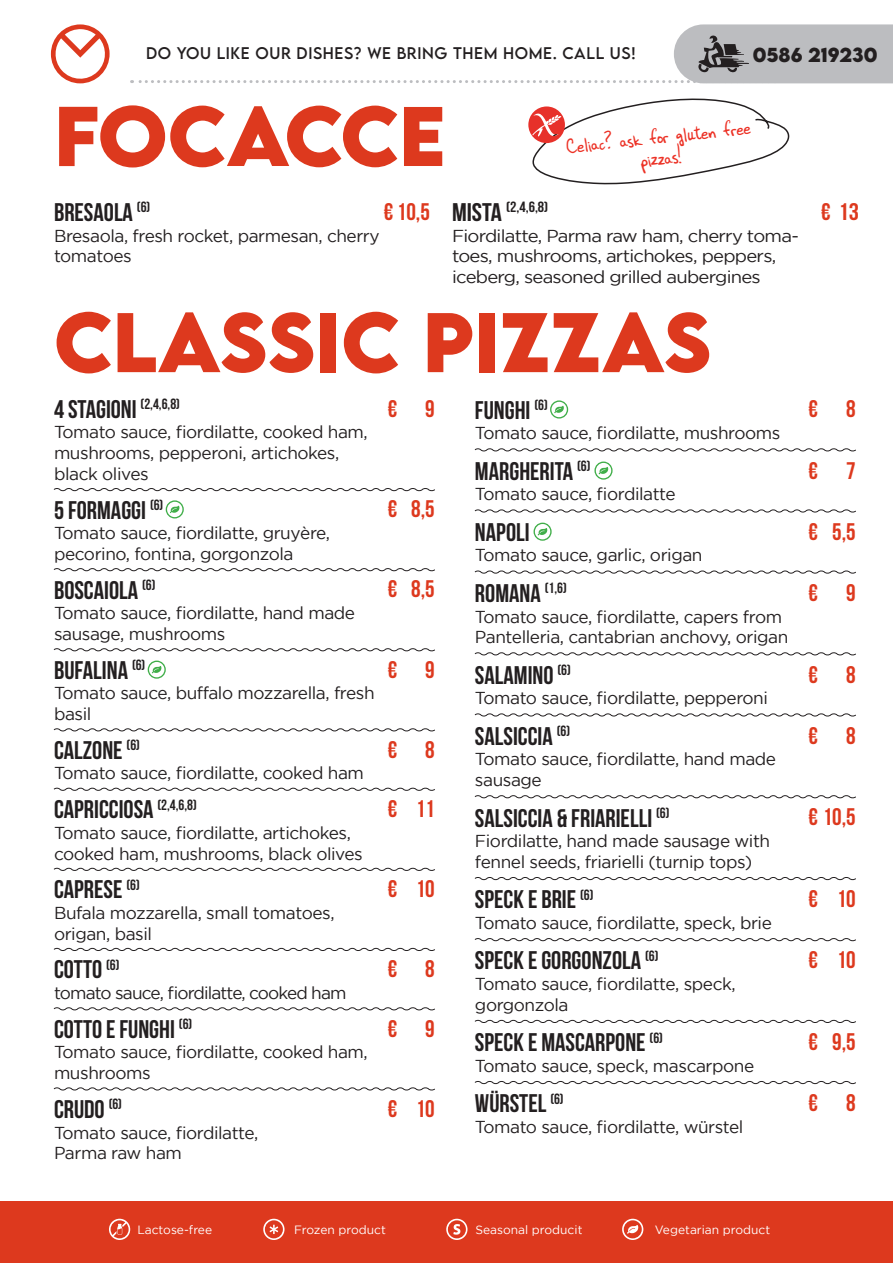
<style>
.page{position:relative;width:893px;height:1263px;background:#fff}
.page>*{position:absolute;margin:0;border:0;box-sizing:border-box;transform-origin:0 0}
.t1{font:700 75px "LEMONMILK";color:#dd391e}
.t2{font:700 25.5px "Bebas Neue";color:#231f20}
.t3{font:700 24px "Bebas Neue";color:#dd391e}
.t4{font:22.8px "GFY Palmer W00";color:#ec3125}
.t5{font:700 18px "LEMONMILK";color:#231f20}
.t6{font:17.25px/20.7px "Gotham";letter-spacing:-.025em;color:#231f20}
.t7{font:17.25px/20.7px "Gotham";letter-spacing:-.025em;color:#231f20;scale:1.07 1}
.t8{font:17.25px "Gotham";letter-spacing:-.05em;color:#231f20}
.t9{font:15px "LEMONMILK";letter-spacing:.04em;color:#231f20}
.t10{font:700 14.85px "Bebas Neue";color:#231f20;scale:1.07 1}
.t11{font:12px "Gotham";color:#fff}
.s1{font-size:25.5px}
</style>
<div class="page">
<svg style="left:132px;top:24px;width:761px;height:59px"></svg>
<svg style="left:51px;top:24px;width:59px;height:60px"></svg>
<div style="left:0;top:1201px;width:893px;height:62px;background:#dd391e"></div>
<svg style="left:109px;top:1219px;width:21px;height:21px"></svg>
<svg style="left:263px;top:1219px;width:22px;height:21px"></svg>
<svg style="left:622px;top:1219px;width:21px;height:21px"></svg>
<svg style="left:446px;top:1219px;width:21px;height:21px"></svg>
<svg style="left:53px;top:488px;width:382px;height:4px"></svg>
<svg style="left:53px;top:568px;width:382px;height:4px"></svg>
<svg style="left:53px;top:648px;width:382px;height:4px"></svg>
<svg style="left:53px;top:728px;width:382px;height:4px"></svg>
<svg style="left:53px;top:787px;width:382px;height:4px"></svg>
<svg style="left:53px;top:867px;width:382px;height:4px"></svg>
<svg style="left:53px;top:947px;width:382px;height:4px"></svg>
<svg style="left:53px;top:1007px;width:382px;height:4px"></svg>
<svg style="left:53px;top:1087px;width:382px;height:4px"></svg>
<svg style="left:166px;top:500px;width:18px;height:18px"></svg>
<svg style="left:148px;top:661px;width:18px;height:18px"></svg>
<svg style="left:474px;top:448px;width:382px;height:4px"></svg>
<svg style="left:474px;top:509px;width:382px;height:4px"></svg>
<svg style="left:474px;top:570px;width:382px;height:4px"></svg>
<svg style="left:474px;top:652px;width:382px;height:4px"></svg>
<svg style="left:474px;top:713px;width:382px;height:4px"></svg>
<svg style="left:474px;top:795px;width:382px;height:4px"></svg>
<svg style="left:474px;top:877px;width:382px;height:4px"></svg>
<svg style="left:474px;top:938px;width:382px;height:4px"></svg>
<svg style="left:474px;top:1019px;width:382px;height:4px"></svg>
<svg style="left:474px;top:1081px;width:382px;height:4px"></svg>
<svg style="left:550px;top:400px;width:18px;height:18px"></svg>
<svg style="left:594px;top:461px;width:19px;height:19px"></svg>
<svg style="left:533px;top:523px;width:19px;height:18px"></svg>
<svg style="left:528px;top:98px;width:262px;height:87px"></svg>
<p class="t9" style="left:146px;top:43px;width:491px">DO YOU LIKE OUR DISHES? WE BRING THEM HOME. CALL US!</p>
<p class="t5" style="left:753px;top:43px;width:126px">0586 219230</p>
<p class="t1" style="left:54px;top:85px;width:393px">FOCACC E</p>
<p class="t2" style="left:54px;top:198px;width:98px">BRESAOLA <sup>(6)</sup></p>
<p class="t6" style="left:54px;top:225px;width:327px">Bresaola, fresh rocket, parmesan, cherry tomatoes</p>
<p class="t4" style="left:565px;top:132px;width:187px;rotate:-6deg">Celiac? ask for gluten free</p>
<p class="t4" style="left:639px;top:146px;width:43px;rotate:-6deg">pizzas!</p>
<p class="t3" style="left:384px;top:198px;width:48px">€ 10,5</p>
<p class="t10" style="left:452px;top:199px;width:91px"><span class="s1">MISTA</span> (2,4,6,8)</p>
<p class="t7" style="left:452px;top:225px;width:326px">Fiordilatte, Parma raw ham, cherry toma&shy;toes, mushrooms, artichokes, peppers, iceberg, seasoned grilled aubergines</p>
<p class="t1" style="left:54px;top:291px;width:655px">CLASSIC PIZZAS</p>
<p class="t2" style="left:54px;top:395px;width:127px">4 STAGIONI <sup>(2,4,6,8)</sup></p>
<p class="t6" style="left:54px;top:422px;width:315px">Tomato sauce, fiordilatte, cooked ham, mushrooms, pepperoni, artichokes, black olives</p>
<p class="t2" style="left:475px;top:396px;width:74px">FUNGHI <sup>(6)</sup></p>
<p class="t6" style="left:475px;top:422px;width:307px">Tomato sauce, fiordilatte, mushrooms</p>
<p class="t3" style="left:388px;top:395px;width:11px">€</p>
<p class="t3" style="left:425px;top:395px;width:11px">9</p>
<p class="t2" style="left:475px;top:457px;width:117px">MARGHERITA <sup>(6)</sup></p>
<p class="t6" style="left:475px;top:484px;width:202px">Tomato sauce, fiordilatte</p>
<p class="t2" style="left:54px;top:496px;width:111px">5 FORMAGGI <sup>(6)</sup></p>
<p class="t6" style="left:54px;top:522px;width:278px">Tomato sauce, fiordilatte, gruyère, pecorino, fontina, gorgonzola</p>
<p class="t3" style="left:388px;top:496px;width:11px">€</p>
<p class="t3" style="left:411px;top:496px;width:25px">8,5</p>
<p class="t2" style="left:475px;top:518px;width:56px">NAPOLI</p>
<p class="t6" style="left:475px;top:545px;width:229px">Tomato sauce, garlic, origan</p>
<p class="t2" style="left:54px;top:576px;width:103px">BOSCAIOLA <sup>(6)</sup></p>
<p class="t6" style="left:54px;top:603px;width:303px">Tomato sauce, fiordilatte, hand made sausage, mushrooms</p>
<p class="t2" style="left:54px;top:656px;width:93px">BUFALINA <sup>(6)</sup></p>
<p class="t6" style="left:54px;top:683px;width:322px">Tomato sauce, buffalo mozzarella, fresh basil</p>
<p class="t2" style="left:54px;top:736px;width:87px">CALZONE <sup>(6)</sup></p>
<p class="t6" style="left:54px;top:763px;width:311px">Tomato sauce, fiordilatte, cooked ham</p>
<p class="t2" style="left:54px;top:795px;width:144px">CAPRICCIOSA <sup>(2,4,6,8)</sup></p>
<p class="t6" style="left:54px;top:822px;width:310px">Tomato sauce, fiordilatte, artichokes, cooked ham, mushrooms, black olives</p>
<p class="t2" style="left:54px;top:875px;width:87px">CAPRESE <sup>(6)</sup></p>
<p class="t6" style="left:54px;top:902px;width:282px">Bufala mozzarella, small tomatoes, origan, basil</p>
<p class="t2" style="left:54px;top:955px;width:67px">COTTO <sup>(6)</sup></p>
<p class="t8" style="left:54px;top:983px;width:294px">tomato sauce, fiordilatte, cooked ham</p>
<p class="t2" style="left:54px;top:1015px;width:140px">COTTO E FUNGHI <sup>(6)</sup></p>
<p class="t6" style="left:54px;top:1042px;width:315px">Tomato sauce, fiordilatte, cooked ham, mushrooms</p>
<p class="t2" style="left:54px;top:1095px;width:70px">CRUDO <sup>(6)</sup></p>
<p class="t6" style="left:54px;top:1122px;width:206px">Tomato sauce, fiordilatte,<br>Parma raw ham</p>
<p class="t3" style="left:388px;top:576px;width:11px">€</p>
<p class="t3" style="left:411px;top:576px;width:25px">8,5</p>
<p class="t3" style="left:388px;top:656px;width:11px">€</p>
<p class="t3" style="left:425px;top:656px;width:11px">9</p>
<p class="t3" style="left:388px;top:736px;width:11px">€</p>
<p class="t3" style="left:425px;top:736px;width:11px">8</p>
<p class="t3" style="left:388px;top:795px;width:11px">€</p>
<p class="t3" style="left:416px;top:795px;width:21px">11</p>
<p class="t3" style="left:388px;top:876px;width:11px">€</p>
<p class="t3" style="left:416px;top:876px;width:21px">10</p>
<p class="t3" style="left:388px;top:956px;width:11px">€</p>
<p class="t3" style="left:425px;top:956px;width:11px">8</p>
<p class="t3" style="left:388px;top:1015px;width:11px">€</p>
<p class="t3" style="left:425px;top:1015px;width:11px">9</p>
<p class="t3" style="left:388px;top:1095px;width:11px">€</p>
<p class="t3" style="left:416px;top:1095px;width:21px">10</p>
<p class="t2" style="left:475px;top:579px;width:93px">ROMANA <sup>(1,6)</sup></p>
<p class="t6" style="left:475px;top:606px;width:315px">Tomato sauce, fiordilatte, capers from<br>Pantelleria, cantabrian anchovy, origan</p>
<p class="t2" style="left:475px;top:661px;width:97px">SALAMINO <sup>(6)</sup></p>
<p class="t6" style="left:475px;top:688px;width:294px">Tomato sauce, fiordilatte, pepperoni</p>
<p class="t2" style="left:475px;top:722px;width:97px">SALSICCIA <sup>(6)</sup></p>
<p class="t6" style="left:475px;top:749px;width:303px">Tomato sauce, fiordilatte, hand made sausage</p>
<p class="t2" style="left:475px;top:804px;width:196px">SALSICCIA &amp; FRIARIELLI <sup>(6)</sup></p>
<p class="t6" style="left:475px;top:830px;width:297px">Fiordilatte, hand made sausage with fennel seeds, friarielli (turnip tops)</p>
<p class="t2" style="left:475px;top:885px;width:120px">SPECK E BRIE <sup>(6)</sup></p>
<p class="t6" style="left:475px;top:912px;width:298px">Tomato sauce, fiordilatte, speck, brie</p>
<p class="t2" style="left:475px;top:946px;width:185px">SPECK E GORGONZOLA <sup>(6)</sup></p>
<p class="t6" style="left:475px;top:973px;width:262px">Tomato sauce, fiordilatte, speck, gorgonzola</p>
<p class="t2" style="left:475px;top:1028px;width:189px">SPECK E MASCARPONE <sup>(6)</sup></p>
<p class="t6" style="left:475px;top:1055px;width:281px">Tomato sauce, speck, mascarpone</p>
<p class="t2" style="left:475px;top:1089px;width:90px">WÜRSTEL <sup>(6)</sup></p>
<p class="t6" style="left:475px;top:1116px;width:270px">Tomato sauce, fiordilatte, würstel</p>
<p class="t3" style="left:821px;top:198px;width:39px">€ 13</p>
<p class="t3" style="left:809px;top:396px;width:11px">€</p>
<p class="t3" style="left:846px;top:396px;width:11px">8</p>
<p class="t3" style="left:809px;top:457px;width:11px">€</p>
<p class="t3" style="left:846px;top:457px;width:11px">7</p>
<p class="t3" style="left:809px;top:518px;width:11px">€</p>
<p class="t3" style="left:832px;top:518px;width:25px">5,5</p>
<p class="t3" style="left:809px;top:579px;width:11px">€</p>
<p class="t3" style="left:846px;top:579px;width:11px">9</p>
<p class="t3" style="left:809px;top:661px;width:11px">€</p>
<p class="t3" style="left:846px;top:661px;width:11px">8</p>
<p class="t3" style="left:809px;top:722px;width:11px">€</p>
<p class="t3" style="left:846px;top:722px;width:11px">8</p>
<p class="t3" style="left:809px;top:804px;width:49px">€ 10,5</p>
<p class="t3" style="left:809px;top:886px;width:11px">€</p>
<p class="t3" style="left:837px;top:886px;width:21px">10</p>
<p class="t3" style="left:809px;top:947px;width:11px">€</p>
<p class="t3" style="left:837px;top:947px;width:21px">10</p>
<p class="t3" style="left:809px;top:1028px;width:11px">€</p>
<p class="t3" style="left:832px;top:1028px;width:25px">9,5</p>
<p class="t3" style="left:809px;top:1090px;width:11px">€</p>
<p class="t3" style="left:846px;top:1090px;width:11px">8</p>
<p class="t11" style="left:137px;top:1223px;width:76px">Lactose-free</p>
<p class="t11" style="left:294px;top:1223px;width:93px">Frozen product</p>
<p class="t11" style="left:475px;top:1223px;width:109px">Seasonal producit</p>
<p class="t11" style="left:655px;top:1223px;width:117px">Vegetarian product</p>
</div>
